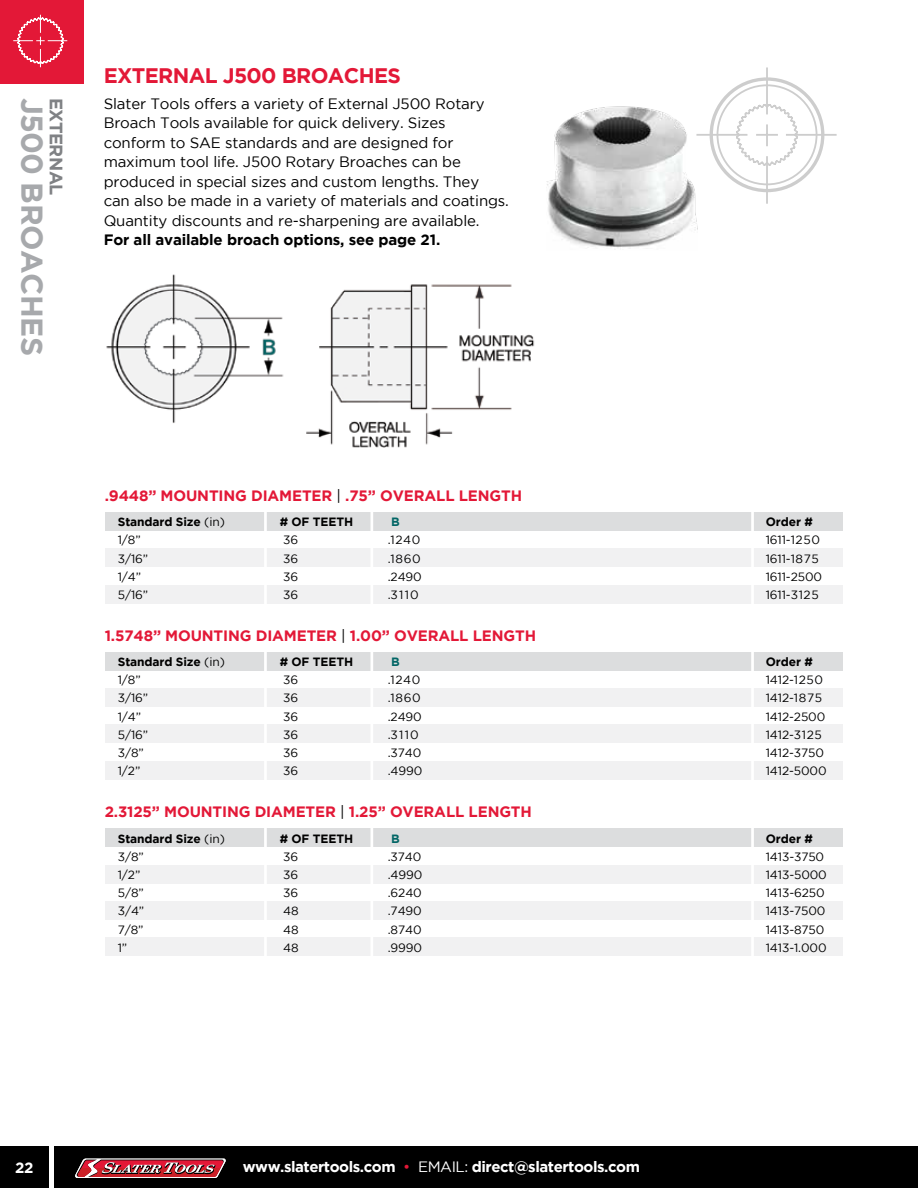
<style>
.page{position:relative;width:918px;height:1188px;background:#fff}
.page>*{position:absolute;margin:0;border:0;box-sizing:border-box;transform-origin:0 0}
.t1{font:700 30px "Gotham";letter-spacing:-.015em;color:#a7a9ac}
.t2{font:700 21px "Gotham";letter-spacing:-.03em;color:#e31837}
.t3{font:700 18px "Gotham";letter-spacing:-.03em;color:#808285}
.t4{font:15px/19.5px "Gotham";letter-spacing:-.01em;color:#000}
.t5{font:700 15px "Gotham";letter-spacing:-.01em;color:#e31837}
.t6{font:700 15px "Gotham";letter-spacing:-.03em;color:#fff}
.t7{font:700 15px "Gotham";letter-spacing:-.01em;color:#000}
.t8{font:12px "Gotham";letter-spacing:-.01em;color:#000}
.t9{font:700 12px "Gotham";letter-spacing:-.01em;color:#000}
.t10{font:12px "Gotham";letter-spacing:.02em;color:#000}
.t11{font:700 12px "Gotham";color:#026666}
.s1{font-weight:400;color:#000}
.s2{font-weight:400}
.s3{font-weight:400;color:#e31837}
</style>
<div class="page">
<img style="left:106px;top:274px;width:429px;height:174px">
<img style="left:546px;top:106px;width:152px;height:142px">
<div style="left:0;top:0;width:83px;height:83px;background:#e31837"></div>
<svg style="left:13px;top:14px;width:54px;height:53px"></svg>
<div style="left:105px;top:652px;width:738px;height:18px;background:#dcddde"></div>
<div style="left:105px;top:512px;width:738px;height:19px;background:#dcddde"></div>
<div style="left:105px;top:829px;width:738px;height:18px;background:#dcddde"></div>
<div style="left:106px;top:689px;width:737px;height:18px;background:#f1f1f2"></div>
<div style="left:106px;top:549px;width:737px;height:18px;background:#f1f1f2"></div>
<div style="left:106px;top:725px;width:737px;height:18px;background:#f1f1f2"></div>
<div style="left:106px;top:585px;width:737px;height:18px;background:#f1f1f2"></div>
<div style="left:106px;top:761px;width:737px;height:18px;background:#f1f1f2"></div>
<div style="left:105px;top:865px;width:738px;height:18px;background:#f1f1f2"></div>
<div style="left:105px;top:901px;width:738px;height:19px;background:#f1f1f2"></div>
<div style="left:105px;top:938px;width:738px;height:18px;background:#f1f1f2"></div>
<hr style="left:264px;top:509px;width:3px;height:502px;background:#fff">
<hr style="left:751px;top:509px;width:3px;height:527px;background:#fff">
<hr style="left:370px;top:509px;width:3px;height:500px;background:#fff">
<div style="left:0;top:1147px;width:49px;height:41px;background:#000"></div>
<div style="left:54px;top:1147px;width:864px;height:41px;background:#000"></div>
<svg style="left:75px;top:1159px;width:151px;height:19px;background:#b0515b"></svg>
<svg style="left:736px;top:104px;width:62px;height:62px"></svg>
<hr style="left:786px;top:134px;width:51px;height:2px;background:#000">
<hr style="left:756px;top:134px;width:22px;height:2px;background:#000">
<hr style="left:766px;top:124px;width:2px;height:22px;background:#000">
<hr style="left:766px;top:67px;width:2px;height:47px;background:#000">
<hr style="left:766px;top:156px;width:2px;height:48px;background:#000">
<hr style="left:696px;top:134px;width:51px;height:2px;background:#000">
<div style="left:710px;top:77px;width:114px;height:115px;border:3px solid #000;border-radius:50%"></div>
<div style="left:717px;top:84px;width:101px;height:101px;border:2px solid #000;border-radius:50%"></div>
<h1 class="t1" style="left:49px;top:98px;width:259px;rotate:90deg">J500 BROACHES</h1>
<p class="t3" style="left:67px;top:98px;width:99px;rotate:90deg">EXTERNAL</p>
<h2 class="t2" style="left:104px;top:63px;width:299px">EXTERNAL J500 BROACHES</h2>
<p class="t4" style="left:104px;top:94px;width:407px">Slater Tools offers a variety of External J500 Rotary Broach Tools available for quick delivery. Sizes conform to SAE standards and are designed for maximum tool life. J500 Rotary Broaches can be produced in special sizes and custom lengths. They can also be made in a variety of materials and coatings.<br>Quantity discounts and re-sharpening are available.</p>
<p class="t7" style="left:104px;top:231px;width:338px">For all available broach options, see page 21.</p>
<p class="t5" style="left:105px;top:487px;width:419px">.9448” MOUNTING DIAMETER <span class="s1">|</span> .75” OVERALL LENGTH</p>
<p class="t9" style="left:118px;top:515px;width:109px">Standard Size <span class="s2">(in)</span></p>
<p class="t9" style="left:280px;top:515px;width:75px"># OF TEETH</p>
<p class="t11" style="left:391px;top:515px;width:10px">B</p>
<p class="t9" style="left:766px;top:515px;width:48px">Order #</p>
<p class="t8" style="left:118px;top:534px;width:24px">1/8”</p>
<p class="t8" style="left:283px;top:534px;width:16px">36</p>
<p class="t8" style="left:388px;top:534px;width:34px">.1240</p>
<p class="t10" style="left:766px;top:534px;width:56px">1611-1250</p>
<p class="t8" style="left:118px;top:552px;width:32px">3/16”</p>
<p class="t8" style="left:283px;top:552px;width:16px">36</p>
<p class="t8" style="left:388px;top:552px;width:34px">.1860</p>
<p class="t10" style="left:766px;top:552px;width:55px">1611-1875</p>
<p class="t8" style="left:118px;top:570px;width:25px">1/4”</p>
<p class="t8" style="left:283px;top:570px;width:16px">36</p>
<p class="t8" style="left:388px;top:570px;width:36px">.2490</p>
<p class="t8" style="left:766px;top:570px;width:58px">1611-2500</p>
<p class="t8" style="left:118px;top:588px;width:32px">5/16”</p>
<p class="t8" style="left:283px;top:588px;width:16px">36</p>
<p class="t8" style="left:388px;top:588px;width:32px">.3110</p>
<p class="t10" style="left:766px;top:588px;width:54px">1611-3125</p>
<p class="t5" style="left:105px;top:627px;width:433px">1.5748” MOUNTING DIAMETER <span class="s1">|</span> 1.00” OVERALL LENGTH</p>
<p class="t9" style="left:118px;top:655px;width:109px">Standard Size <span class="s2">(in)</span></p>
<p class="t9" style="left:280px;top:655px;width:75px"># OF TEETH</p>
<p class="t11" style="left:391px;top:655px;width:10px">B</p>
<p class="t9" style="left:766px;top:655px;width:48px">Order #</p>
<p class="t8" style="left:118px;top:673px;width:24px">1/8”</p>
<p class="t8" style="left:283px;top:673px;width:16px">36</p>
<p class="t8" style="left:388px;top:673px;width:34px">.1240</p>
<p class="t10" style="left:766px;top:673px;width:59px">1412-1250</p>
<p class="t8" style="left:118px;top:691px;width:32px">3/16”</p>
<p class="t8" style="left:283px;top:691px;width:16px">36</p>
<p class="t8" style="left:388px;top:691px;width:34px">.1860</p>
<p class="t10" style="left:766px;top:691px;width:58px">1412-1875</p>
<p class="t8" style="left:118px;top:710px;width:25px">1/4”</p>
<p class="t8" style="left:283px;top:710px;width:16px">36</p>
<p class="t8" style="left:388px;top:710px;width:36px">.2490</p>
<p class="t8" style="left:766px;top:710px;width:61px">1412-2500</p>
<p class="t8" style="left:118px;top:728px;width:32px">5/16”</p>
<p class="t8" style="left:283px;top:728px;width:16px">36</p>
<p class="t8" style="left:388px;top:728px;width:32px">.3110</p>
<p class="t10" style="left:766px;top:728px;width:58px">1412-3125</p>
<p class="t8" style="left:118px;top:746px;width:27px">3/8”</p>
<p class="t8" style="left:283px;top:746px;width:16px">36</p>
<p class="t8" style="left:388px;top:746px;width:35px">.3740</p>
<p class="t8" style="left:766px;top:746px;width:60px">1412-3750</p>
<p class="t8" style="left:118px;top:764px;width:24px">1/2”</p>
<p class="t8" style="left:283px;top:764px;width:16px">36</p>
<p class="t8" style="left:388px;top:764px;width:36px">.4990</p>
<p class="t8" style="left:766px;top:764px;width:62px">1412-5000</p>
<p class="t5" style="left:105px;top:804px;width:429px">2.3125” MOUNTING DIAMETER <span class="s1">|</span> 1.25” OVERALL LENGTH</p>
<p class="t9" style="left:118px;top:831px;width:109px">Standard Size <span class="s2">(in)</span></p>
<p class="t9" style="left:280px;top:831px;width:75px"># OF TEETH</p>
<p class="t11" style="left:391px;top:831px;width:10px">B</p>
<p class="t9" style="left:766px;top:831px;width:48px">Order #</p>
<p class="t8" style="left:118px;top:850px;width:27px">3/8”</p>
<p class="t8" style="left:283px;top:850px;width:16px">36</p>
<p class="t8" style="left:388px;top:850px;width:35px">.3740</p>
<p class="t8" style="left:766px;top:850px;width:60px">1413-3750</p>
<p class="t8" style="left:118px;top:868px;width:24px">1/2”</p>
<p class="t8" style="left:283px;top:868px;width:16px">36</p>
<p class="t8" style="left:388px;top:868px;width:36px">.4990</p>
<p class="t8" style="left:766px;top:868px;width:63px">1413-5000</p>
<p class="t8" style="left:118px;top:886px;width:27px">5/8”</p>
<p class="t8" style="left:283px;top:886px;width:16px">36</p>
<p class="t8" style="left:388px;top:886px;width:36px">.6240</p>
<p class="t8" style="left:766px;top:886px;width:60px">1413-6250</p>
<p class="t8" style="left:118px;top:905px;width:28px">3/4”</p>
<p class="t8" style="left:283px;top:905px;width:17px">48</p>
<p class="t8" style="left:388px;top:905px;width:36px">.7490</p>
<p class="t8" style="left:766px;top:905px;width:61px">1413-7500</p>
<p class="t8" style="left:118px;top:923px;width:27px">7/8”</p>
<p class="t8" style="left:283px;top:923px;width:17px">48</p>
<p class="t8" style="left:388px;top:923px;width:35px">.8740</p>
<p class="t8" style="left:766px;top:923px;width:60px">1413-8750</p>
<p class="t8" style="left:118px;top:941px;width:11px">1”</p>
<p class="t8" style="left:283px;top:941px;width:17px">48</p>
<p class="t8" style="left:388px;top:941px;width:36px">.9990</p>
<p class="t8" style="left:766px;top:941px;width:62px">1413-1.000</p>
<p class="t6" style="left:15px;top:1159px;width:20px">22</p>
<p class="t6" style="left:243px;top:1159px;width:399px">www.slatertools.com <span class="s3">•</span> <span class="s2">EMAIL:</span> direct@slatertools.com</p>
</div>
